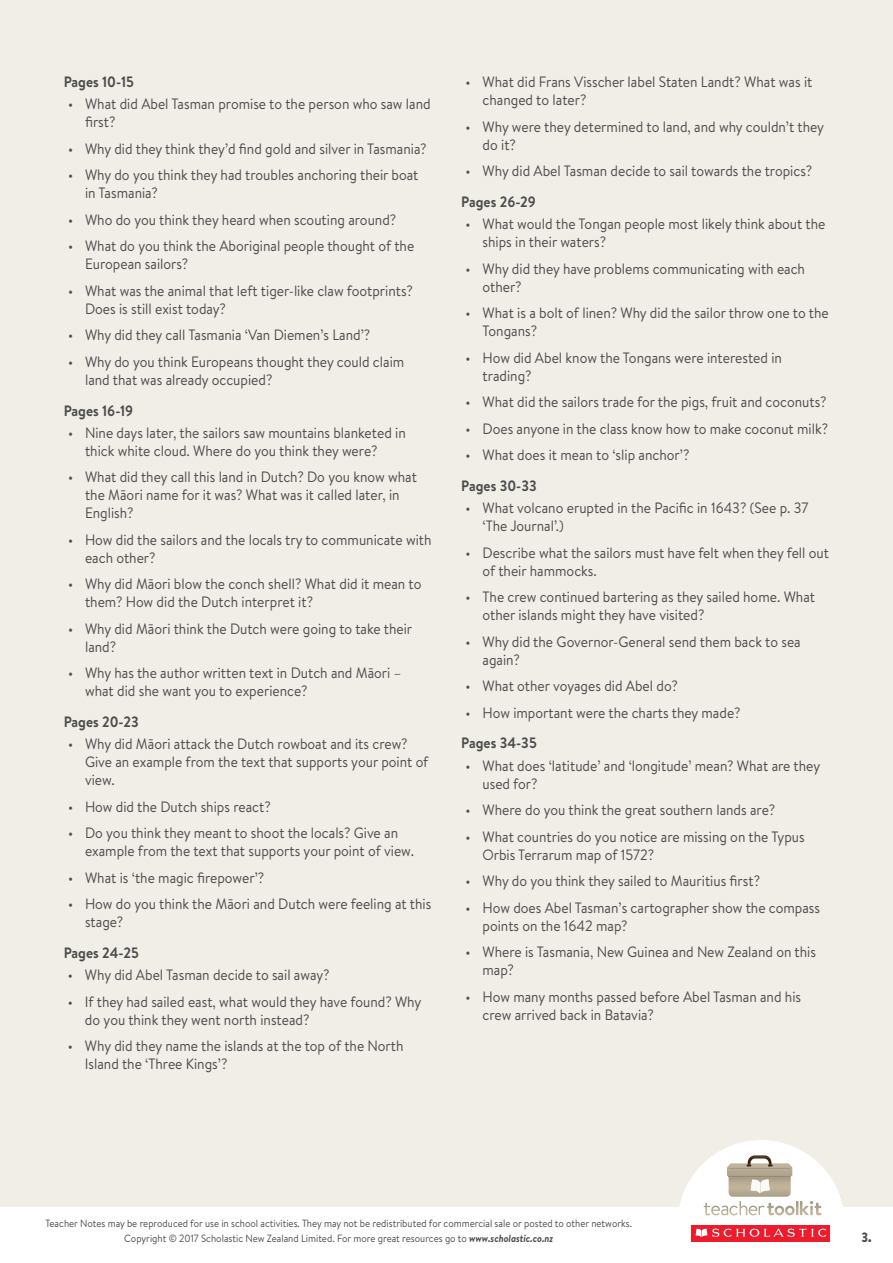
<style>
.page{position:relative;width:893px;height:1263px;background:#f1ede7}
.page>*{position:absolute;margin:0;border:0;box-sizing:border-box;transform-origin:0 0}
.t1{font:15px/18px "Brandon Text";color:#4b4c4d;scale:.92 1}
.t2{font:700 15px "Brandon Text";color:#4b4c4d;scale:.92 1}
.t3{font:900 13.5px "Brandon Text";color:#4b4c4d;scale:.92 1}
.t4{font:10.5px/15px "Brandon Text";color:#4b4c4d;text-align:center;scale:.92 1}
.s1{font-weight:700;font-style:italic}
</style>
<div class="page">
<div style="left:0;top:1207px;width:893px;height:56px;background:#fff"></div>
<svg style="left:679px;top:1140px;width:164px;height:102px"></svg>
<p class="t2" style="left:64px;top:71px;width:78px">Pages 10-15</p>
<p class="t1" style="left:85px;top:95px;width:377px;text-indent:-17px">• What did Abel Tasman promise to the person who saw land first?</p>
<p class="t1" style="left:68px;top:139px;width:391px">• Why did they think they’d find gold and silver in Tasmania?</p>
<p class="t1" style="left:85px;top:166px;width:364px;text-indent:-17px">• Why do you think they had troubles anchoring their boat in Tasmania?</p>
<p class="t1" style="left:68px;top:210px;width:358px">• Who do you think they heard when scouting around?</p>
<p class="t1" style="left:85px;top:237px;width:359px;text-indent:-17px">• What do you think the Aboriginal people thought of the<br>European sailors?</p>
<p class="t1" style="left:85px;top:281px;width:358px;text-indent:-17px">• What was the animal that left tiger-like claw footprints?<br>Does is still exist today?</p>
<p class="t1" style="left:68px;top:326px;width:330px">• Why did they call Tasmania ‘Van Diemen’s Land’?</p>
<p class="t1" style="left:85px;top:352px;width:348px;text-indent:-17px">• Why do you think Europeans thought they could claim land that was already occupied?</p>
<p class="t2" style="left:64px;top:400px;width:77px">Pages 16-19</p>
<p class="t1" style="left:85px;top:423px;width:350px;text-indent:-17px">• Nine days later, the sailors saw mountains blanketed in thick white cloud. Where do you think they were?</p>
<p class="t1" style="left:85px;top:468px;width:362px;text-indent:-17px">• What did they call this land in Dutch? Do you know what the Māori name for it was? What was it called later, in<br>English?</p>
<p class="t1" style="left:85px;top:530px;width:378px;text-indent:-17px">• How did the sailors and the locals try to communicate with each other?</p>
<p class="t1" style="left:85px;top:575px;width:367px;text-indent:-17px">• Why did Māori blow the conch shell? What did it mean to them? How did the Dutch interpret it?</p>
<p class="t1" style="left:85px;top:619px;width:357px;text-indent:-17px">• Why did Māori think the Dutch were going to take their land?</p>
<p class="t1" style="left:85px;top:664px;width:345px;text-indent:-17px">• Why has the author written text in Dutch and Māori – what did she want you to experience?</p>
<p class="t2" style="left:64px;top:711px;width:83px">Pages 20-23</p>
<p class="t1" style="left:85px;top:735px;width:375px;text-indent:-17px">• Why did Māori attack the Dutch rowboat and its crew?<br>Give an example from the text that supports your point of view.</p>
<p class="t1" style="left:68px;top:797px;width:222px">• How did the Dutch ships react?</p>
<p class="t1" style="left:85px;top:824px;width:359px;text-indent:-17px">• Do you think they meant to shoot the locals? Give an example from the text that supports your point of view.</p>
<p class="t1" style="left:68px;top:868px;width:215px">• What is ‘the magic firepower’?</p>
<p class="t1" style="left:85px;top:895px;width:378px;text-indent:-17px">• How do you think the Māori and Dutch were feeling at this stage?</p>
<p class="t2" style="left:64px;top:942px;width:83px">Pages 24-25</p>
<p class="t1" style="left:68px;top:966px;width:286px">• Why did Abel Tasman decide to sail away?</p>
<p class="t1" style="left:85px;top:992px;width:367px;text-indent:-17px">• If they had sailed east, what would they have found? Why do you think they went north instead?</p>
<p class="t1" style="left:85px;top:1037px;width:348px;text-indent:-17px">• Why did they name the islands at the top of the North<br>Island the ‘Three Kings’?</p>
<p class="t1" style="left:483px;top:72px;width:360px;text-indent:-17px">• What did Frans Visscher label Staten Landt? What was it changed to later?</p>
<p class="t1" style="left:483px;top:117px;width:373px;text-indent:-17px">• Why were they determined to land, and why couldn’t they do it?</p>
<p class="t1" style="left:466px;top:161px;width:378px">• Why did Abel Tasman decide to sail towards the tropics?</p>
<p class="t2" style="left:461px;top:191px;width:83px">Pages 26-29</p>
<p class="t1" style="left:483px;top:214px;width:374px;text-indent:-17px">• What would the Tongan people most likely think about the ships in their waters?</p>
<p class="t1" style="left:483px;top:259px;width:352px;text-indent:-17px">• Why did they have problems communicating with each other?</p>
<p class="t1" style="left:483px;top:303px;width:378px;text-indent:-17px">• What is a bolt of linen? Why did the sailor throw one to the<br>Tongans?</p>
<p class="t1" style="left:483px;top:348px;width:327px;text-indent:-17px">• How did Abel know the Tongans were interested in trading?</p>
<p class="t1" style="left:466px;top:392px;width:394px">• What did the sailors trade for the pigs, fruit and coconuts?</p>
<p class="t1" style="left:466px;top:419px;width:396px">• Does anyone in the class know how to make coconut milk?</p>
<p class="t1" style="left:466px;top:445px;width:245px">• What does it mean to ‘slip anchor’?</p>
<p class="t2" style="left:461px;top:475px;width:84px">Pages 30-33</p>
<p class="t1" style="left:483px;top:498px;width:356px;text-indent:-17px">• What volcano erupted in the Pacific in 1643? (See p. 37 ‘The Journal’.)</p>
<p class="t1" style="left:483px;top:543px;width:378px;text-indent:-17px">• Describe what the sailors must have felt when they fell out of their hammocks.</p>
<p class="t1" style="left:483px;top:587px;width:363px;text-indent:-17px">• The crew continued bartering as they sailed home. What other islands might they have visited?</p>
<p class="t1" style="left:483px;top:632px;width:347px;text-indent:-17px">• Why did the Governor-General send them back to sea again?</p>
<p class="t1" style="left:466px;top:676px;width:232px">• What other voyages did Abel do?</p>
<p class="t1" style="left:466px;top:703px;width:300px">• How important were the charts they made?</p>
<p class="t2" style="left:461px;top:733px;width:84px">Pages 34-35</p>
<p class="t1" style="left:482px;top:756px;width:369px;text-indent:-17px">• What does ‘latitude’ and ‘longitude’ mean? What are they used for?</p>
<p class="t1" style="left:465px;top:800px;width:338px">• Where do you think the great southern lands are?</p>
<p class="t1" style="left:482px;top:827px;width:352px;text-indent:-17px">• What countries do you notice are missing on the Typus<br>Orbis Terrarum map of 1572?</p>
<p class="t1" style="left:465px;top:871px;width:322px">• Why do you think they sailed to Mauritius first?</p>
<p class="t1" style="left:482px;top:898px;width:368px;text-indent:-17px">• How does Abel Tasman’s cartographer show the compass points on the 1642 map?</p>
<p class="t1" style="left:482px;top:942px;width:364px;text-indent:-17px">• Where is Tasmania, New Guinea and New Zealand on this map?</p>
<p class="t1" style="left:482px;top:987px;width:348px;text-indent:-17px">• How many months passed before Abel Tasman and his crew arrived back in Batavia?</p>
<p class="t4" style="left:45px;top:1215px;width:639px">Teacher Notes may be reproduced for use in school activities. They may not be redistributed for commercial sale or posted to other networks.<br>Copyright © 2017 Scholastic New Zealand Limited. For more great resources go to <span class="s1">www.scholastic.co.nz</span></p>
<p class="t3" style="left:861px;top:1227px;width:13px">3.</p>
</div>
